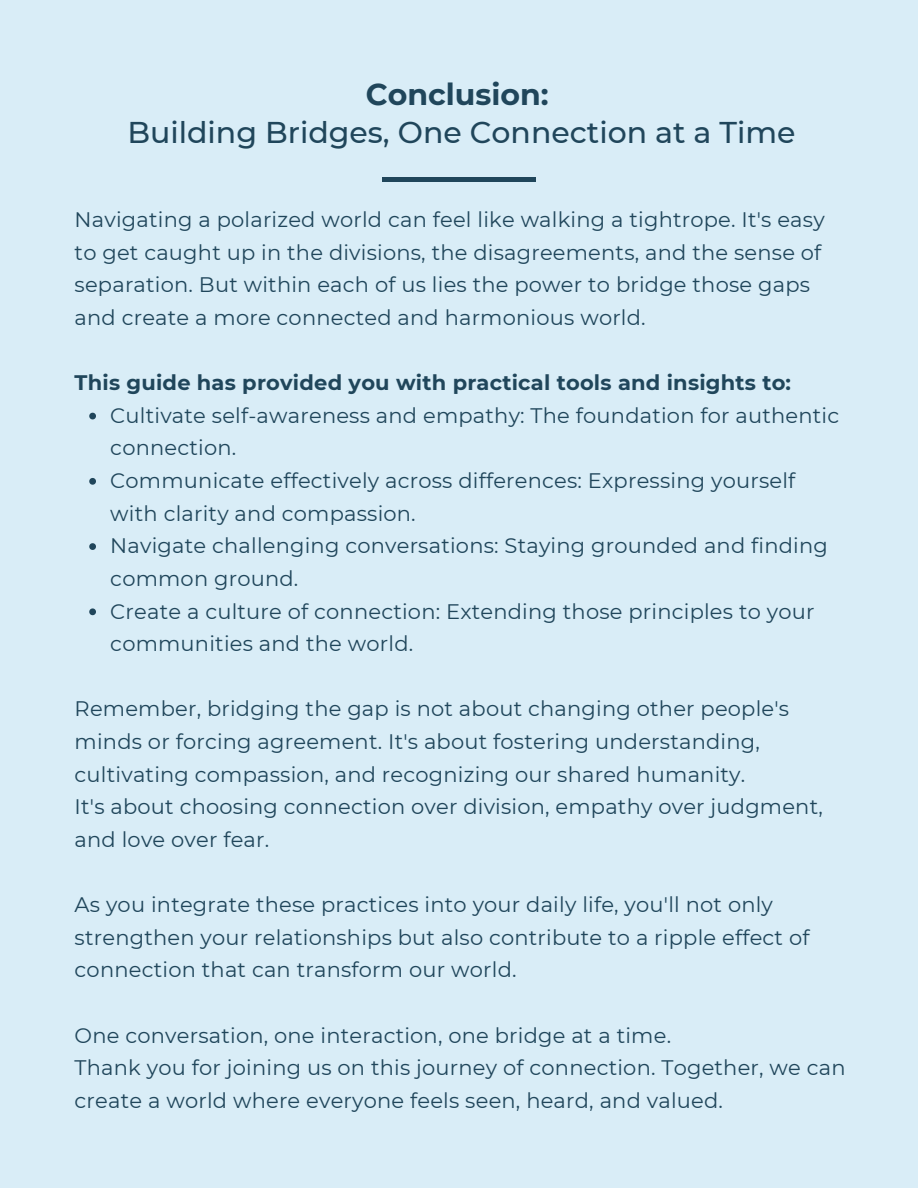
<style>
.page{position:relative;width:918px;height:1188px;background:#d9edf7}
.page>*{position:absolute;margin:0;border:0;box-sizing:border-box;transform-origin:0 0}
.t1{font:500 30px/38.2px "Montserrat";color:#20465b;text-align:center}
.t2{font:21px/32.7px "Montserrat";letter-spacing:.01em;color:#20465b}
.t3{font:700 21px "Montserrat";letter-spacing:.01em;color:#20465b}
.s1{font-weight:700}
</style>
<div class="page">
<hr style="left:382px;top:178px;width:154px;height:3px;background:#20465b">
<svg style="left:89px;top:413px;width:7px;height:6px"></svg>
<svg style="left:89px;top:478px;width:7px;height:7px"></svg>
<svg style="left:89px;top:543px;width:7px;height:7px"></svg>
<svg style="left:89px;top:608px;width:7px;height:7px"></svg>
<h1 class="t1" style="left:127px;top:75px;width:670px"><span class="s1">Conclusion:<br></span>Building Bridges, One Connection at a Time</h1>
<p class="t2" style="left:75px;top:203px;width:752px">Navigating a polarized world can feel like walking a tightrope. It's easy to get caught up in the divisions, the disagreements, and the sense of separation. But within each of us lies the power to bridge those gaps and create a more connected and harmonious world.</p>
<h2 class="t3" style="left:75px;top:370px;width:718px">This guide has provided you with practical tools and insights to:</h2>
<p class="t2" style="left:110px;top:399px;width:730px">Cultivate self-awareness and empathy: The foundation for authentic connection.</p>
<p class="t2" style="left:110px;top:464px;width:687px">Communicate effectively across differences: Expressing yourself with clarity and compassion.</p>
<p class="t2" style="left:110px;top:529px;width:719px">Navigate challenging conversations: Staying grounded and finding common ground.</p>
<p class="t2" style="left:110px;top:595px;width:706px">Create a culture of connection: Extending those principles to your communities and the world.</p>
<p class="t2" style="left:75px;top:693px;width:716px">Remember, bridging the gap is not about changing other people's minds or forcing agreement. It's about fostering understanding, cultivating compassion, and recognizing our shared humanity.</p>
<p class="t2" style="left:75px;top:790px;width:750px">It's about choosing connection over division, empathy over judgment, and love over fear.</p>
<p class="t2" style="left:75px;top:888px;width:736px">As you integrate these practices into your daily life, you'll not only strengthen your relationships but also contribute to a ripple effect of connection that can transform our world.</p>
<p class="t2" style="left:75px;top:1019px;width:598px">One conversation, one interaction, one bridge at a time.</p>
<p class="t2" style="left:75px;top:1051px;width:773px">Thank you for joining us on this journey of connection. Together, we can create a world where everyone feels seen, heard, and valued.</p>
</div>
